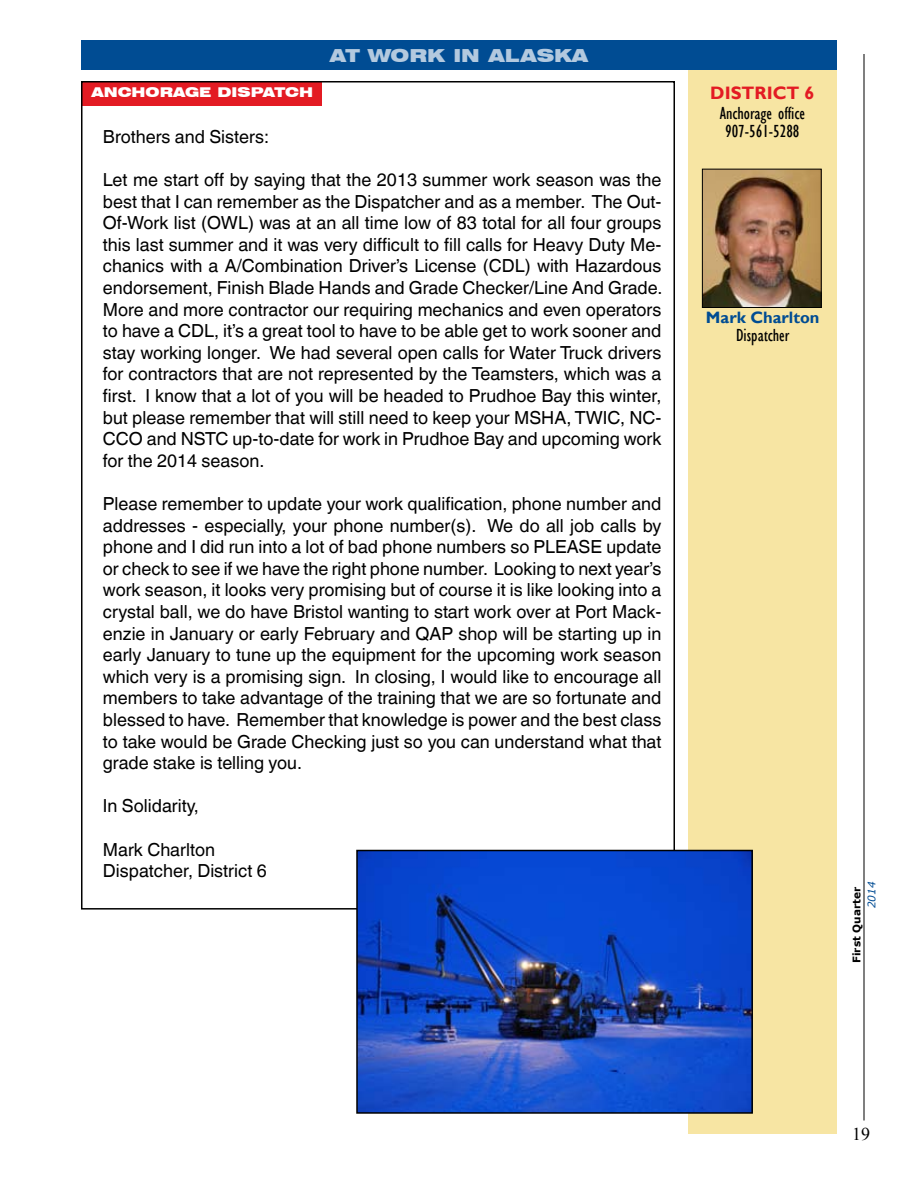
<style>
.page{position:relative;width:918px;height:1188px;background:#fff}
.page>*{position:absolute;margin:0;border:0;box-sizing:border-box;transform-origin:0 0}
.t1{font:18px/21.6px "Helvetica World";color:#000;text-align:justify}
.t2{font:condensed 18px/18px "Gill Sans";color:#000;text-align:center}
.t3{font:900 expanded 18px "Swiss 721 BT";color:#b3c9df}
.t4{font:700 18px "Gill Sans";color:#e31b23}
.t5{font:18px "Times New Roman";color:#000}
.t6{font:700 16.5px "Gill Sans";color:#004c93}
.t7{font:900 expanded 13.5px "Swiss 721 BT";color:#fff}
.t8{font:700 10.5px "Verdana";color:#000}
.t9{font:italic 10.5px "Verdana";color:#004c93}
</style>
<div class="page">
<hr style="left:864px;top:54px;width:1px;height:1066px;background:#000">
<div style="left:688px;top:58px;width:149px;height:1076px;background:#f7e5a3"></div>
<div style="left:81px;top:40px;width:756px;height:30px;background:#004c93"></div>
<img style="left:704px;top:171px;width:116px;height:135px">
<div style="left:702px;top:169px;width:120px;height:139px;border:1px solid #000"></div>
<div style="left:81px;top:82px;width:241px;height:23px;background:#e31b23"></div>
<img style="left:359px;top:853px;width:391px;height:258px">
<div style="left:356px;top:850px;width:397px;height:264px;border:2px solid #000"></div>
<p class="t3" style="left:330px;top:44px;width:260px">AT WORK IN ALASKA</p>
<p class="t7" style="left:92px;top:84px;width:223px">ANCHORAGE DISPATCH</p>
<p class="t1" style="left:103px;top:126px;width:168px">Brothers and Sisters:</p>
<p class="t1" style="left:103px;top:169px;width:561px">Let me start off by saying that the 2013 summer work season was the best that I can remember as the Dispatcher and as a member. The Out-Of-Work list (OWL) was at an all time low of 83 total for all four groups this last summer and it was very difficult to fill calls for Heavy Duty Me&shy;chanics with a A/Combination Driver’s License (CDL) with Hazardous endorsement, Finish Blade Hands and Grade Checker/Line And Grade.<br>More and more contractor our requiring mechanics and even operators to have a CDL, it’s a great tool to have to be able get to work sooner and stay working longer. We had several open calls for Water Truck drivers for contractors that are not represented by the Teamsters, which was a first. I know that a lot of you will be headed to Prudhoe Bay this winter, but please remember that will still need to keep your MSHA, TWIC, NC-CCO and NSTC up-to-date for work in Prudhoe Bay and upcoming work for the 2014 season.</p>
<p class="t1" style="left:103px;top:493px;width:560px">Please remember to update your work qualification, phone number and addresses - especially, your phone number(s). We do all job calls by phone and I did run into a lot of bad phone numbers so PLEASE update or check to see if we have the right phone number. Looking to next year’s work season, it looks very promising but of course it is like looking into a crystal ball, we do have Bristol wanting to start work over at Port Mack&shy;enzie in January or early February and QAP shop will be starting up in early January to tune up the equipment for the upcoming work season which very is a promising sign. In closing, I would like to encourage all members to take advantage of the training that we are so fortunate and blessed to have. Remember that knowledge is power and the best class to take would be Grade Checking just so you can understand what that grade stake is telling you.</p>
<p class="t1" style="left:103px;top:795px;width:97px">In Solidarity,</p>
<p class="t1" style="left:103px;top:839px;width:165px">Mark Charlton<br>Dispatcher, District 6</p>
<p class="t4" style="left:710px;top:82px;width:106px">DISTRICT 6</p>
<p class="t2" style="left:720px;top:105px;width:87px">Anchorage office<br>907-561-5288</p>
<p class="t6" style="left:706px;top:308px;width:115px">Mark Charlton</p>
<p class="t2" style="left:736px;top:326px;width:55px">Dispatcher</p>
<p class="t8" style="left:849px;top:963px;width:77px;rotate:-90deg">First Quarter</p>
<p class="t9" style="left:865px;top:908px;width:28px;rotate:-90deg">2014</p>
<p class="t5" style="left:852px;top:1122px;width:19px">19</p>
</div>
